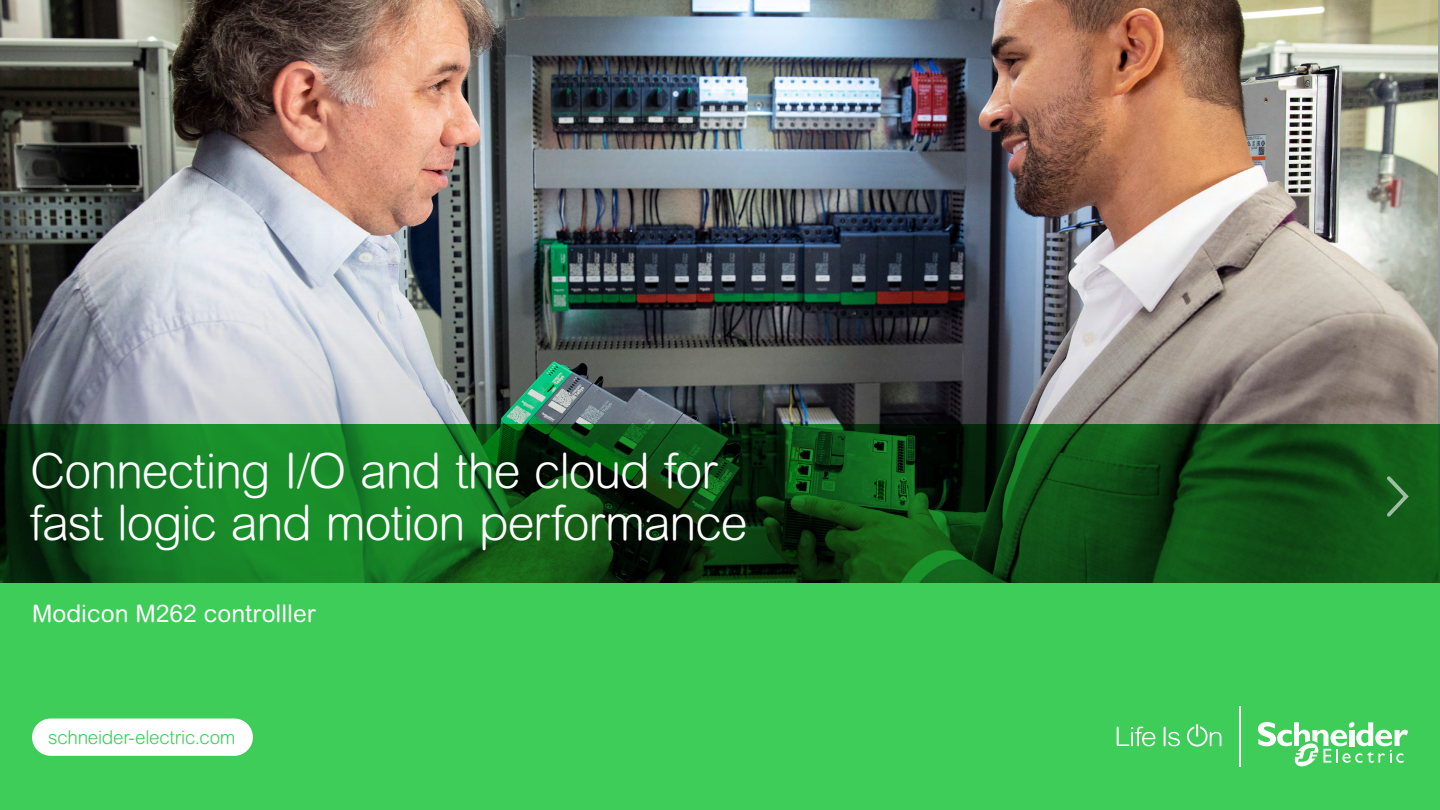
<style>
.page{position:relative;width:1440px;height:810px;background:#fff}
.page>*{position:absolute;margin:0;border:0;box-sizing:border-box;transform-origin:0 0}
.t1{font:300 48.75px/52.5px "Arial Rounded MT Pro";letter-spacing:-.025em;color:#fff}
.t2{font:24.3px "Arial Rounded MT Pro";color:#fff}
.t3{font:300 18.9px "Arial Rounded MT Pro";letter-spacing:-.015em;color:#3dcd58}
</style>
<div class="page">
<img style="left:0;top:0;width:1437px;height:225px">
<img style="left:0;top:225px;width:1440px;height:199px">
<div style="left:0;top:424px;width:1440px;height:386px;background:#3dcd58"></div>
<svg style="left:0;top:424px;width:1440px;height:159px;background:#0f5418"></svg>
<div style="left:32px;top:719px;width:221px;height:37px;background:#fff;border-radius:19px"></div>
<svg style="left:1383px;top:473px;width:28px;height:47px"></svg>
<svg style="left:1117px;top:727px;width:38px;height:19px"></svg>
<svg style="left:1164px;top:727px;width:16px;height:19px"></svg>
<svg style="left:1187px;top:724px;width:34px;height:23px"></svg>
<svg style="left:1258px;top:722px;width:150px;height:45px"></svg>
<hr style="left:1239px;top:707px;width:2px;height:60px;background:#fff">
<p class="t1" style="left:30px;top:446px;width:719px">Connecting I/O and the cloud for fast logic and motion performance</p>
<p class="t2" style="left:32px;top:599px;width:285px">Modicon M262 controlller</p>
<p class="t3" style="left:48px;top:727px;width:189px">schneider-electric.com</p>
</div>
